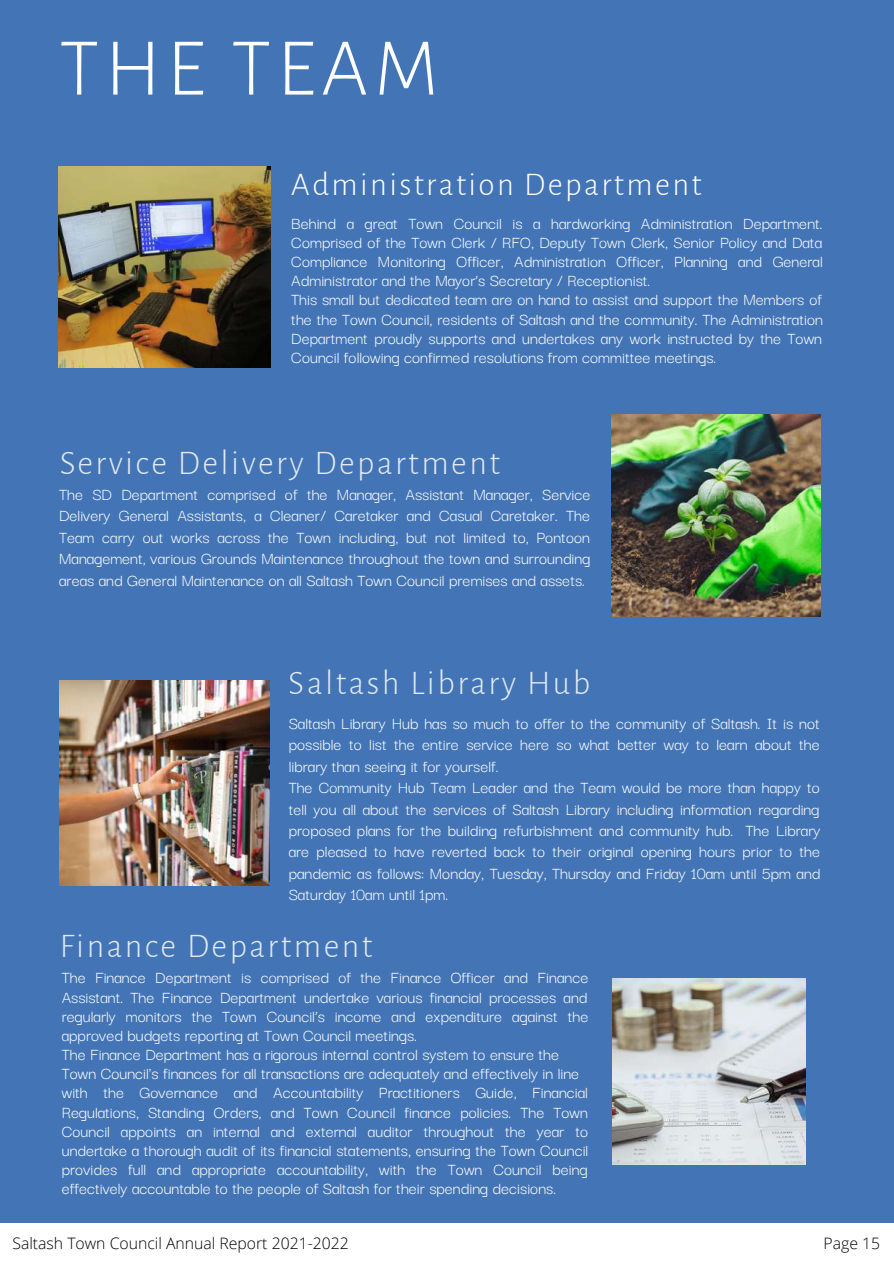
<style>
.page{position:relative;width:894px;height:1264px;background:#fff}
.page>*{position:absolute;margin:0;border:0;box-sizing:border-box;transform-origin:0 0}
.t1{font:300 82.5px "Alegreya Sans";letter-spacing:.07em;color:#fff}
.t2{font:300 34.5px "Alegreya Sans";letter-spacing:.07em;color:#fff}
.t3{font:300 33px "Alegreya Sans";letter-spacing:.07em;color:#fff}
.t4{font:18px/19.2px "Darker Grotesque";color:#fff}
.t5{font:300 15.75px "Open Sans";color:#000}
</style>
<div class="page">
<div style="left:0;top:0;width:893px;height:1263px;background:#4375b6"></div>
<img style="left:612px;top:978px;width:193px;height:186px">
<img style="left:59px;top:680px;width:211px;height:205px">
<img style="left:611px;top:415px;width:209px;height:201px">
<div style="left:0;top:1222px;width:893px;height:41px;background:#fff"></div>
<img style="left:59px;top:166px;width:212px;height:201px">
<h1 class="t1" style="left:59px;top:29px;width:381px">THE TEAM</h1>
<h3 class="t3" style="left:291px;top:168px;width:412px">Administration Department</h3>
<p class="t4" style="left:291px;top:212px;width:533px">Behind a great Town Council is a hardworking Administration Department.<br>Comprised of the Town Clerk / RFO, Deputy Town Clerk, Senior Policy and Data Compliance Monitoring Officer, Administration Officer, Planning and General Administrator and the Mayor’s Secretary / Receptionist.<br>This small but dedicated team are on hand to assist and support the Members of the the Town Council, residents of Saltash and the community. The Administration Department proudly supports and undertakes any work instructed by the Town Council following confirmed resolutions from committee meetings.</p>
<h2 class="t2" style="left:59px;top:446px;width:442px">Service Delivery Department</h2>
<p class="t4" style="left:59px;top:482px;width:532px;line-height:21.5px;text-align:justify">The SD Department comprised of the Manager, Assistant Manager, Service Delivery General Assistants, a Cleaner/ Caretaker and Casual Caretaker. The Team carry out works across the Town including, but not limited to, Pontoon Management, various Grounds Maintenance throughout the town and surrounding areas and General Maintenance on all Saltash Town Council premises and assets.</p>
<h2 class="t2" style="left:289px;top:666px;width:303px">Saltash Library Hub</h2>
<p class="t4" style="left:289px;top:711px;width:533px;line-height:21.5px">Saltash Library Hub has so much to offer to the community of Saltash. It is not possible to list the entire service here so what better way to learn about the library than seeing it for yourself.<br>The Community Hub Team Leader and the Team would be more than happy to tell you all about the services of Saltash Library including information regarding proposed plans for the building refurbishment and community hub. The Library are pleased to have reverted back to their original opening hours prior to the pandemic as follows: Monday, Tuesday, Thursday and Friday 10am until 5pm and Saturday 10am until 1pm.</p>
<h2 class="t2" style="left:59px;top:929px;width:315px">Finance Department</h2>
<p class="t4" style="left:62px;top:966px;width:528px">The Finance Department is comprised of the Finance Officer and Finance Assistant. The Finance Department undertake various financial processes and regularly monitors the Town Council’s income and expenditure against the approved budgets reporting at Town Council meetings.<br>The Finance Department has a rigorous internal control system to ensure the Town Council's finances for all transactions are adequately and effectively in line with the Governance and Accountability Practitioners Guide, Financial Regulations, Standing Orders, and Town Council finance policies. The Town Council appoints an internal and external auditor throughout the year to undertake a thorough audit of its financial statements, ensuring the Town Council provides full and appropriate accountability, with the Town Council being effectively accountable to the people of Saltash for their spending decisions.</p>
<p class="t5" style="left:12px;top:1232px;width:338px">Saltash Town Council Annual Report 2021-2022</p>
<p class="t5" style="left:823px;top:1232px;width:58px">Page 15</p>
</div>
